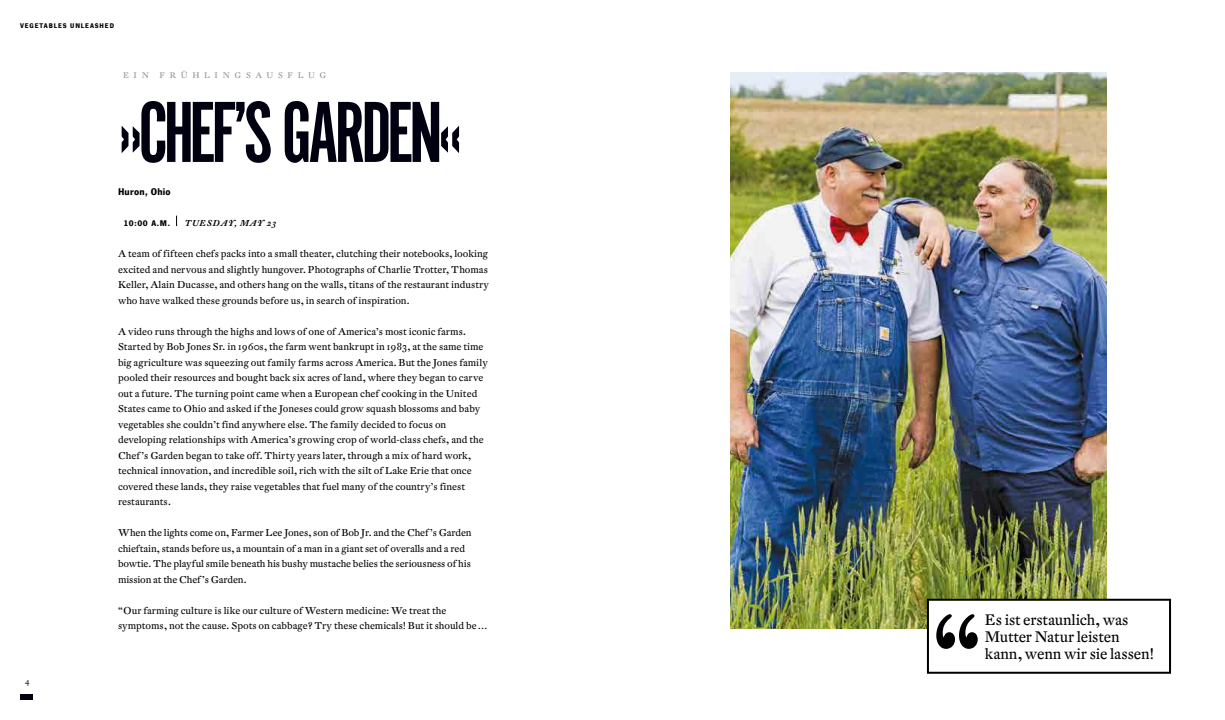
<style>
.page{position:relative;width:1225px;height:720px;background:#fff}
.page>*{position:absolute;margin:0;border:0;box-sizing:border-box;transform-origin:0 0}
.t1{font:90px "Alternate Got No 1 D";letter-spacing:-.05em;color:#000010}
.t2{font:15px/17px "DTL Fleischmann ST";letter-spacing:-.01em;color:#000}
.t3{font:700 10px "News Gothic Becker";letter-spacing:.025em;color:#000}
.t4{font:9.8px/15.5px "DTL Fleischmann ST";color:#000}
.t5{font:italic 500 8.5px "DTL Fleischmann ST";letter-spacing:.075em;color:#000}
.t6{font:700 8.5px "News Gothic Becker";color:#000}
.t7{font:8px "DTL Fleischmann ST";letter-spacing:.575em;color:#939598}
.t8{font:8px "DTL Fleischmann ST";color:#000}
.t9{font:700 7px "News Gothic Becker";letter-spacing:.125em;color:#000}
</style>
<div class="page">
<img style="left:730px;top:72px;width:377px;height:557px">
<div style="left:928px;top:600px;width:242px;height:73px;background:#fff"></div>
<div style="left:927px;top:599px;width:244px;height:75px;border:2px solid #000"></div>
<svg style="left:936px;top:614px;width:41px;height:35px"></svg>
<div style="left:20px;top:694px;width:12px;height:6px;background:#000010"></div>
<p class="t9" style="left:20px;top:22px;width:96px">VEGETABLES UNLEASHED</p>
<p class="t8" style="left:25px;top:676px;width:6px">4</p>
<p class="t7" style="left:123px;top:70px;width:27px">EIN</p>
<p class="t7" style="left:160px;top:70px;width:168px">FRÜHLINGSAUSFLUG</p>
<h1 class="t1" style="left:118px;top:85px;width:346px">»CHEF’S GARDEN«</h1>
<p class="t3" style="left:118px;top:186px;width:54px">Huron, Ohio</p>
<p class="t6" style="left:124px;top:218px;width:48px">10:00 A.M.</p>
<p class="t5" style="left:184px;top:218px;width:93px">TUESDAY, MAY 23</p>
<p class="t4" style="left:118px;top:246px;width:372px;text-align:justify">A team of fifteen chefs packs into a small theater, clutching their notebooks, looking excited and nervous and slightly hungover. Photographs of Charlie Trotter, Thomas Keller, Alain Ducasse, and others hang on the walls, titans of the restaurant industry who have walked these grounds before us, in search of inspiration.</p>
<p class="t4" style="left:118px;top:323px;width:371px">A video runs through the highs and lows of one of America’s most iconic farms.<br>Started by Bob Jones Sr. in 1960s, the farm went bankrupt in 1983, at the same time big agriculture was squeezing out family farms across America. But the Jones family pooled their resources and bought back six acres of land, where they began to carve out a future. The turning point came when a European chef cooking in the United States came to Ohio and asked if the Joneses could grow squash blossoms and baby vegetables she couldn’t find anywhere else. The family decided to focus on developing relationships with America’s growing crop of world-class chefs, and the Chef ’s Garden began to take off. Thirty years later, through a mix of hard work, technical innovation, and incredible soil, rich with the silt of Lake Erie that once covered these lands, they raise vegetables that fuel many of the country’s finest restaurants.</p>
<p class="t4" style="left:118px;top:525px;width:355px">When the lights come on, Farmer Lee Jones, son of Bob Jr. and the Chef ’s Garden chieftain, stands before us, a mountain of a man in a giant set of overalls and a red bowtie. The playful smile beneath his bushy mustache belies the seriousness of his mission at the Chef ’s Garden.</p>
<p class="t4" style="left:118px;top:602px;width:371px">“Our farming culture is like our culture of Western medicine: We treat the symptoms, not the cause. Spots on cabbage? Try these chemicals! But it should be…</p>
<h2 class="t2" style="left:985px;top:611px;width:170px">Es ist erstaunlich, was<br>Mutter Natur leisten kann, wenn wir sie lassen!</h2>
</div>
